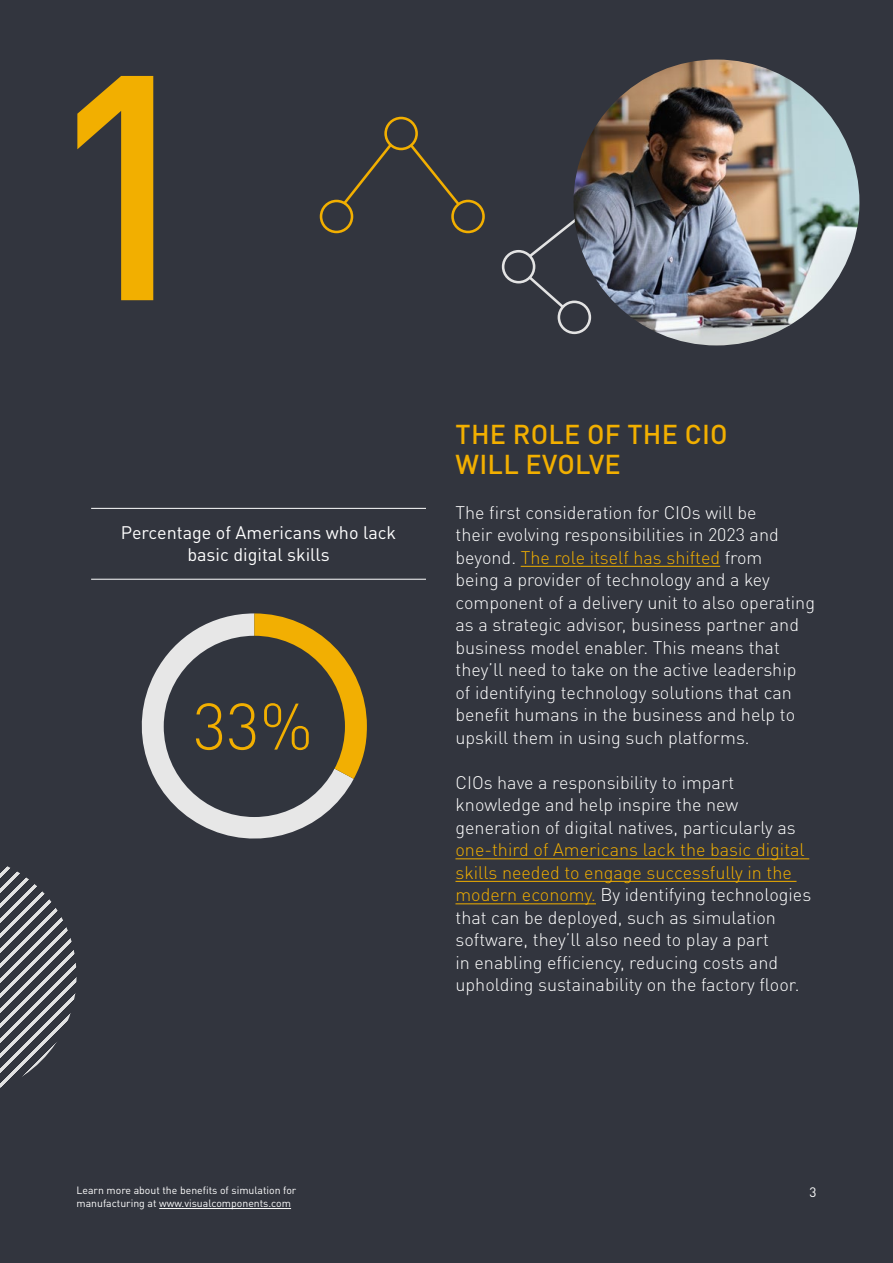
<style>
.page{position:relative;width:893px;height:1263px;background:#32353e}
.page>*{position:absolute;margin:0;border:0;box-sizing:border-box;transform-origin:0 0}
.t1{font:500 315px "DINOT";color:#f2af00}
.t2{font:300 64.65px "DINOT";color:#f2af00}
.t3{font:500 27px/30px "DINOT";letter-spacing:.01em;color:#f2af00}
.t4{font:300 18px/22.5px "DINOT";color:#fff}
.t5{font:18px/22.5px "DINOT";color:#fff;text-align:center}
.t6{font:13.5px "DINOT";color:#fff}
.t7{font:10.5px/12.6px "DINOT";color:#fff}
.s1{color:#f2af00}
</style>
<div class="page">
<hr style="left:159px;top:1208px;width:132px;height:1px;background:#fff">
<hr style="left:521px;top:566px;width:199px;height:1px;background:#f2af00">
<hr style="left:455px;top:858px;width:354px;height:1px;background:#f2af00">
<hr style="left:455px;top:881px;width:341px;height:1px;background:#f2af00">
<hr style="left:455px;top:903px;width:141px;height:1px;background:#f2af00">
<svg style="left:0;top:866px;width:77px;height:222px"></svg>
<svg style="left:141px;top:613px;width:213px;height:226px;fill:#e7e7e7"></svg>
<svg style="left:254px;top:613px;width:113px;height:166px"></svg>
<div style="left:164px;top:636px;width:181px;height:181px;background:#31353e;border-radius:50%"></div>
<hr style="left:91px;top:579px;width:335px;height:1px;background:#fff">
<hr style="left:91px;top:508px;width:335px;height:1px;background:#fff">
<div style="left:558px;top:301px;width:33px;height:33px;border:3px solid #e3e3e3;border-radius:50%"></div>
<div style="left:451px;top:200px;width:34px;height:33px;border:3px solid #f2af00;border-radius:50%"></div>
<div style="left:320px;top:200px;width:33px;height:33px;border:3px solid #f2af00;border-radius:50%"></div>
<div style="left:502px;top:250px;width:33px;height:33px;border:3px solid #e3e3e3;border-radius:50%"></div>
<div style="left:384px;top:117px;width:34px;height:33px;border:3px solid #f2af00;border-radius:50%"></div>
<svg style="left:527px;top:219px;width:47px;height:41px"></svg>
<svg style="left:408px;top:142px;width:54px;height:65px"></svg>
<svg style="left:341px;top:141px;width:53px;height:66px"></svg>
<svg style="left:526px;top:274px;width:40px;height:36px"></svg>
<img style="left:573px;top:60px;width:286px;height:285px;border-radius:143px">
<h1 class="t1" style="left:41px;top:-15px;width:169px">1</h1>
<p class="t5" style="left:121px;top:521px;width:277px">Percentage of Americans who lack basic digital skills</p>
<h2 class="t2" style="left:193px;top:687px;width:122px">33%</h2>
<h3 class="t3" style="left:456px;top:418px;width:274px">THE ROLE OF THE CIO<br>WILL EVOLVE</h3>
<p class="t4" style="left:455px;top:501px;width:361px">The first consideration for CIOs will be<br>their evolving responsibilities in 2023 and beyond. <span class="s1">The role itself has shifted</span> from<br>being a provider of technology and a key component of a delivery unit to also operating as a strategic advisor, business partner and business model enabler. This means that they’ll need to take on the active leadership of identifying technology solutions that can benefit humans in the business and help to upskill them in using such platforms.</p>
<p class="t4" style="left:455px;top:771px;width:342px">CIOs have a responsibility to impart knowledge and help inspire the new generation of digital natives, particularly as</p>
<p class="t4" style="left:455px;top:838px;width:357px"><span class="s1">one-third of Americans lack the basic digital skills needed to engage successfully in the modern economy.</span> By identifying technologies that can be deployed, such as simulation software, they’ll also need to play a part<br>in enabling efficiency, reducing costs and upholding sustainability on the factory floor.</p>
<p class="t7" style="left:77px;top:1184px;width:221px">Learn more about the benefits of simulation for manufacturing at www.visualcomponents.com</p>
<p class="t6" style="left:809px;top:1183px;width:9px">3</p>
</div>
